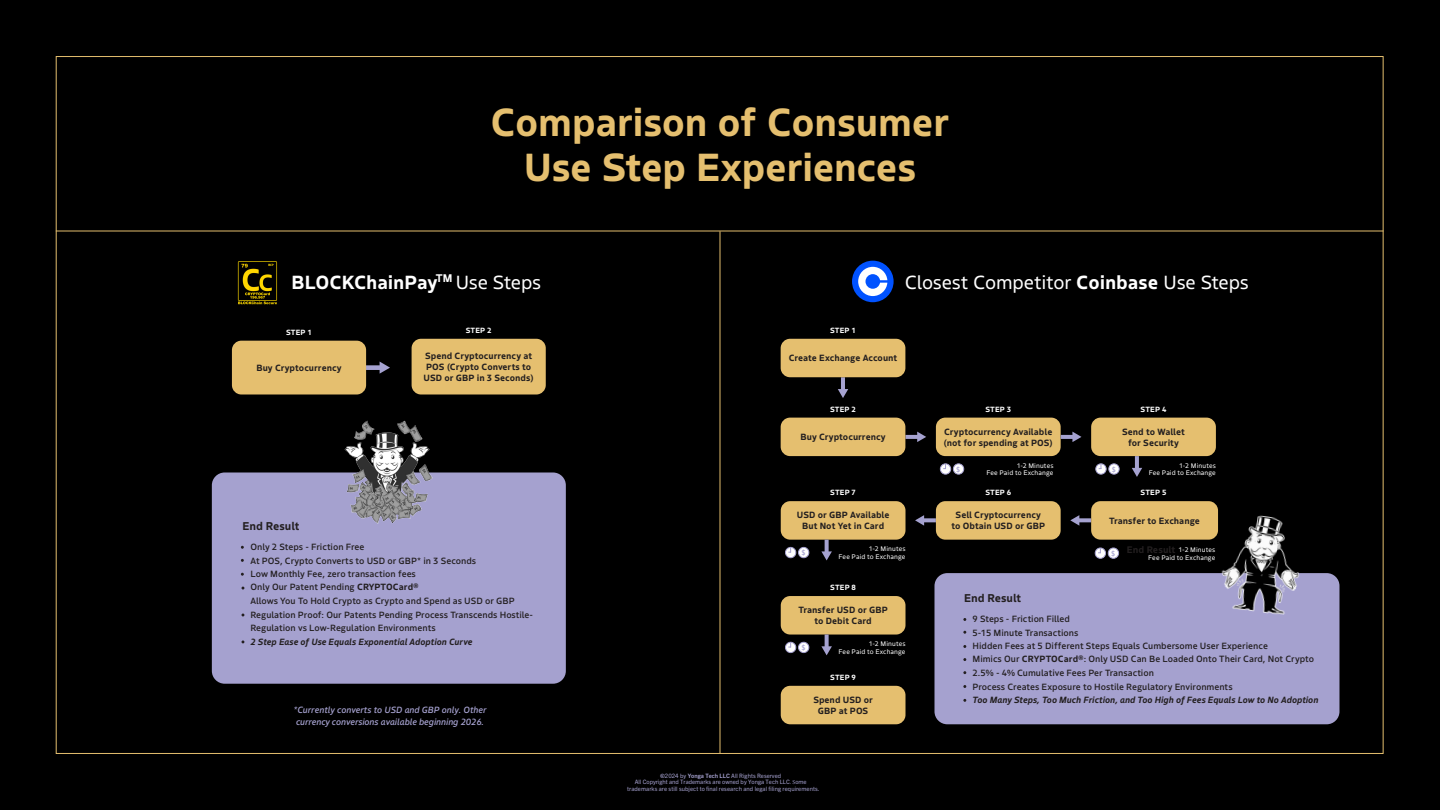
<style>
.page{position:relative;width:1440px;height:810px;background:#000}
.page>*{position:absolute;margin:0;border:0;box-sizing:border-box;transform-origin:0 0}
.t1{font:700 39px/45px "Boreal";letter-spacing:-.015em;color:#e5bf6f;text-align:center}
.t2{font:18.98px "Boreal";letter-spacing:-.01em;color:#fff}
.t3{font:700 18.98px "Boreal";letter-spacing:-.005em;color:#fff}
.t4{font:700 11.25px "Boreal";color:#231f20}
.t5{font:700 9.45px "Boreal";letter-spacing:.01em;color:#231f20}
.t6{font:500 9px/13.5px "Boreal";color:#231f20}
.t7{font:700 9px/11.2px "Boreal";color:#231f20;text-align:center}
.t8{font:italic 500 9px/11.2px "Boreal";letter-spacing:-.01em;color:#a5a1cf}
.t9{font:700 7.5px "Boreal";letter-spacing:.015em;color:#fff}
.t10{font:500 6.9px "Boreal";color:#a5a1cf}
.t11{font:6.6px/7.9px "Boreal";letter-spacing:.015em;color:#fff;text-align:right}
.t12{font:6px/6.5px "Trade Gothic Next LT Pro";color:#a5a1cf;text-align:center}
.s1{font-weight:400}
.s2{font-weight:700}
.s3{font-weight:700;font-style:italic}
.s4{font-family:"Brandon Grotesque";font-weight:700}
.s5{font-family:"Minion Pro"}
</style>
<div class="page">
<div style="left:56px;top:56px;width:1328px;height:698px;background:#000;border:1px solid #e5bf6f"></div>
<div style="left:212px;top:473px;width:354px;height:211px;background:#a5a1cf;border-radius:13px"></div>
<img style="left:336px;top:420px;width:105px;height:104px">
<img style="left:237px;top:261px;width:41px;height:43px">
<hr style="left:720px;top:231px;width:1px;height:523px;background:#e5bf6f">
<svg style="left:366px;top:362px;width:24px;height:12px"></svg>
<div style="left:232px;top:341px;width:134px;height:53px;background:#e5bf6f;border-radius:9px"></div>
<div style="left:412px;top:339px;width:134px;height:56px;background:#e5bf6f;border-radius:9px"></div>
<div style="left:935px;top:573px;width:405px;height:151px;background:#a5a1cf;border-radius:13px"></div>
<img style="left:1207px;top:506px;width:112px;height:109px">
<div style="left:940px;top:464px;width:11px;height:10px;background:#fff;border-radius:50%"></div>
<div style="left:940px;top:464px;width:11px;height:10px;border:1px solid #a5a1cf;border-radius:50%"></div>
<div style="left:953px;top:464px;width:11px;height:10px;background:#fff;border-radius:50%"></div>
<div style="left:953px;top:464px;width:11px;height:10px;border:1px solid #a5a1cf;border-radius:50%"></div>
<div style="left:1096px;top:464px;width:10px;height:10px;background:#fff;border-radius:50%"></div>
<div style="left:1096px;top:464px;width:10px;height:10px;border:1px solid #a5a1cf;border-radius:50%"></div>
<svg style="left:1099px;top:464px;width:3px;height:5px"></svg>
<div style="left:1109px;top:464px;width:10px;height:10px;background:#fff;border-radius:50%"></div>
<div style="left:1109px;top:464px;width:10px;height:10px;border:1px solid #a5a1cf;border-radius:50%"></div>
<div style="left:1095px;top:548px;width:11px;height:10px;background:#fff;border-radius:50%"></div>
<div style="left:1095px;top:548px;width:11px;height:11px;border:1px solid #a5a1cf;border-radius:50%"></div>
<svg style="left:1098px;top:548px;width:3px;height:5px"></svg>
<div style="left:1108px;top:548px;width:11px;height:10px;background:#fff;border-radius:50%"></div>
<div style="left:1108px;top:548px;width:11px;height:11px;border:1px solid #a5a1cf;border-radius:50%"></div>
<svg style="left:1070px;top:515px;width:21px;height:11px"></svg>
<svg style="left:915px;top:515px;width:21px;height:11px"></svg>
<svg style="left:838px;top:377px;width:10px;height:21px"></svg>
<div style="left:781px;top:339px;width:124px;height:38px;background:#e5bf6f;border-radius:9px"></div>
<div style="left:1091px;top:501px;width:127px;height:39px;background:#e5bf6f;border-radius:9px"></div>
<div style="left:936px;top:501px;width:125px;height:39px;background:#e5bf6f;border-radius:9px"></div>
<svg style="left:905px;top:432px;width:21px;height:10px"></svg>
<div style="left:781px;top:418px;width:124px;height:38px;background:#e5bf6f;border-radius:9px"></div>
<div style="left:1091px;top:418px;width:125px;height:38px;background:#e5bf6f;border-radius:9px"></div>
<div style="left:936px;top:418px;width:125px;height:38px;background:#e5bf6f;border-radius:9px"></div>
<div style="left:781px;top:501px;width:125px;height:39px;background:#e5bf6f;border-radius:9px"></div>
<div style="left:781px;top:596px;width:125px;height:39px;background:#e5bf6f;border-radius:9px"></div>
<div style="left:781px;top:686px;width:125px;height:38px;background:#e5bf6f;border-radius:9px"></div>
<svg style="left:1061px;top:432px;width:21px;height:10px"></svg>
<svg style="left:1132px;top:456px;width:10px;height:21px"></svg>
<hr style="left:56px;top:231px;width:1328px;height:1px;background:#e5bf6f">
<svg style="left:785px;top:547px;width:11px;height:11px"></svg>
<div style="left:785px;top:547px;width:11px;height:11px;border:1px solid #a5a1cf;border-radius:50%"></div>
<div style="left:799px;top:547px;width:10px;height:11px;background:#fff;border-radius:50%"></div>
<div style="left:798px;top:547px;width:11px;height:11px;border:1px solid #a5a1cf;border-radius:50%"></div>
<div style="left:785px;top:642px;width:11px;height:11px;background:#fff;border-radius:50%"></div>
<div style="left:785px;top:642px;width:11px;height:11px;border:1px solid #a5a1cf;border-radius:50%"></div>
<svg style="left:788px;top:642px;width:3px;height:6px"></svg>
<div style="left:799px;top:642px;width:10px;height:11px;background:#fff;border-radius:50%"></div>
<div style="left:798px;top:642px;width:11px;height:11px;border:1px solid #a5a1cf;border-radius:50%"></div>
<svg style="left:821px;top:540px;width:11px;height:20px"></svg>
<svg style="left:821px;top:635px;width:11px;height:20px"></svg>
<div style="left:852px;top:261px;width:42px;height:41px;background:#0052ff;border-radius:50%"></div>
<svg style="left:858px;top:267px;width:29px;height:29px"></svg>
<p class="t1" style="left:491px;top:97px;width:460px">Comparison of Consumer<br>Use Step Experiences</p>
<p class="t3" style="left:292px;top:267px;width:251px">BLOCKChainPay<sup>TM</sup> <span class="s1">Use Steps</span></p>
<p class="t2" style="left:905px;top:267px;width:346px">Closest Competitor <span class="s2">Coinbase</span> Use Steps</p>
<p class="t9" style="left:286px;top:326px;width:27px">STEP 1</p>
<p class="t9" style="left:466px;top:324px;width:27px">STEP 2</p>
<p class="t9" style="left:830px;top:324px;width:27px">STEP 1</p>
<p class="t7" style="left:256px;top:361px;width:87px">Buy Cryptocurrency</p>
<p class="t4" style="left:242px;top:517px;width:59px">End Result</p>
<p class="t7" style="left:424px;top:349px;width:112px;text-align:left">Spend Cryptocurrency at<br>POS (Crypto Converts to<br>USD or GBP in 3 Seconds)</p>
<p class="t6" style="left:250px;top:540px;width:284px">Only 2 Steps - Friction Free<br>At POS, Crypto Converts to USD or GBP* in 3 Seconds<br>Low Monthly Fee, zero transaction fees<br>Only Our Patent Pending <span class="s2">CRYPTOCard®<br></span>Allows You To Hold Crypto as Crypto and Spend as USD or GBP Regulation Proof: Our Patents Pending Process Transcends Hostile-Regulation vs Low-Regulation Environments<br><span class="s3">2 Step Ease of Use Equals Exponential Adoption Curve</span></p>
<p class="t8" style="left:294px;top:704px;width:195px">*Currently converts to USD and GBP only. Other currency conversions available beginning 2026.</p>
<p class="t7" style="left:789px;top:352px;width:110px">Create Exchange Account</p>
<p class="t9" style="left:830px;top:403px;width:27px">STEP 2</p>
<p class="t9" style="left:985px;top:403px;width:27px">STEP 3</p>
<p class="t9" style="left:1141px;top:403px;width:27px">STEP 4</p>
<p class="t7" style="left:800px;top:431px;width:87px">Buy Cryptocurrency</p>
<p class="t7" style="left:1122px;top:425px;width:64px">Send to Wallet for Security</p>
<p class="t7" style="left:944px;top:425px;width:111px;text-align:left">Cryptocurrency Available (not for spending at POS)</p>
<p class="t9" style="left:830px;top:486px;width:27px">STEP 7</p>
<p class="t7" style="left:797px;top:509px;width:94px">USD or GBP Available<br>But Not Yet in Card</p>
<p class="t10" style="left:801px;top:547px;width:6px">$</p>
<p class="t11" style="left:838px;top:544px;width:69px">1-2 Minutes<br>Fee Paid to Exchange</p>
<p class="t9" style="left:830px;top:582px;width:27px">STEP 8</p>
<p class="t7" style="left:798px;top:603px;width:91px">Transfer USD or GBP to Debit Card</p>
<p class="t10" style="left:801px;top:642px;width:6px">$</p>
<p class="t11" style="left:838px;top:639px;width:69px">1-2 Minutes<br>Fee Paid to Exchange</p>
<p class="t9" style="left:830px;top:671px;width:27px">STEP 9</p>
<p class="t7" style="left:813px;top:693px;width:61px">Spend USD or<br>GBP at POS</p>
<p class="t12" style="left:635px;top:772px;width:173px"><span class="s4">©</span>2024 by <span class="s2">Yonga Tech LLC</span> All Rights Reserved<br>All Copyright and Trademarks are owned by Yonga Tech LLC<span class="s5">. S</span>ome</p>
<p class="t12" style="left:627px;top:786px;width:194px">trademarks are still subject to final research and legal filing requirements.</p>
<p class="t10" style="left:956px;top:464px;width:6px">$</p>
<p class="t11" style="left:1149px;top:461px;width:69px">1-2 Minutes<br>Fee Paid to Exchange</p>
<p class="t11" style="left:986px;top:461px;width:69px">1-2 Minutes<br>Fee Paid to Exchange</p>
<p class="t10" style="left:1112px;top:464px;width:6px">$</p>
<p class="t9" style="left:985px;top:486px;width:27px">STEP 6</p>
<p class="t9" style="left:1141px;top:486px;width:27px">STEP 5</p>
<p class="t7" style="left:951px;top:509px;width:95px">Sell Cryptocurrency to Obtain USD or GBP</p>
<p class="t7" style="left:1109px;top:514px;width:92px">Transfer to Exchange</p>
<p class="t10" style="left:1111px;top:548px;width:6px">$</p>
<p class="t5" style="left:1127px;top:542px;width:50px">End Result</p>
<p class="t11" style="left:1148px;top:545px;width:69px">1-2 Minutes<br>Fee Paid to Exchange</p>
<p class="t4" style="left:964px;top:589px;width:59px">End Result</p>
<p class="t6" style="left:973px;top:612px;width:347px">9 Steps - Friction Filled<br>5-15 Minute Transactions<br>Hidden Fees at 5 Different Steps Equals Cumbersome User Experience<br>Mimics Our <span class="s2">CRYPTOCard®</span>: Only USD Can Be Loaded Onto Their Card, Not Crypto 2.5% - 4% Cumulative Fees Per Transaction<br>Process Creates Exposure to Hostile Regulatory Environments<br><span class="s3">Too Many Steps, Too Much Friction, and Too High of Fees Equals Low to No Adoption</span></p>
</div>
